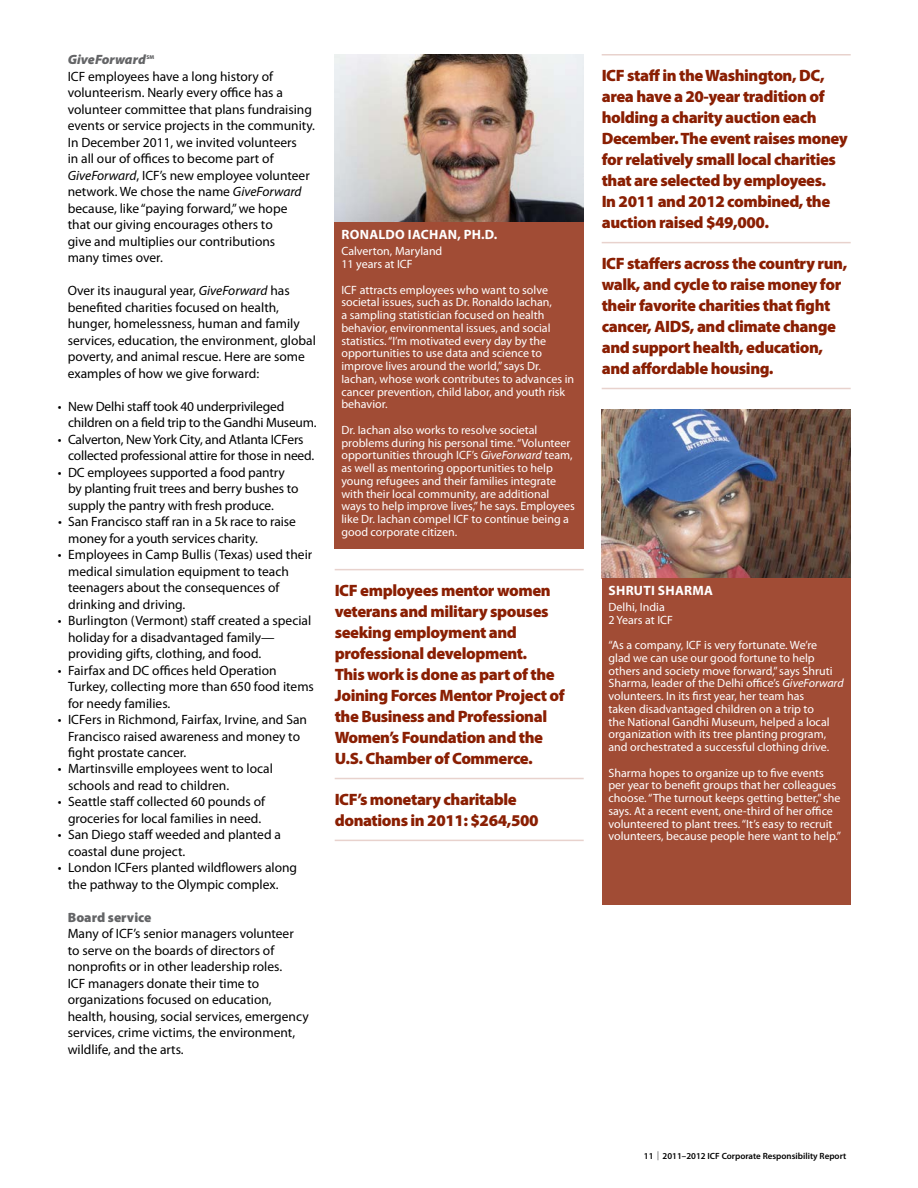
<style>
.page{position:relative;width:918px;height:1188px;background:#fff}
.page>*{position:absolute;margin:0;border:0;box-sizing:border-box;transform-origin:0 0}
.t1{font:900 16.5px/21px "Myriad Pro";letter-spacing:-.025em;color:#8a1f03}
.t2{font:13.5px/16.5px "Myriad Pro";color:#000}
.t3{font:700 13.5px "Myriad Pro";letter-spacing:.02em;color:#fff}
.t4{font:900 13.5px "Myriad Pro";color:#636466}
.t5{font:italic 900 13.5px "Myriad Pro";color:#636466}
.t6{font:12px/12.8px "Myriad Pro";color:#fff}
.t7{font:600 9px "Myriad Pro";color:#000}
.t8{font:900 5.55px "Myriad Pro";color:#636466}
.s1{font-style:italic}
.s2{font-weight:300}
</style>
<div class="page">
<hr style="left:335px;top:569px;width:249px;height:1px;background:#e8d2cd">
<hr style="left:335px;top:778px;width:249px;height:1px;background:#e8d2cd">
<hr style="left:335px;top:840px;width:249px;height:1px;background:#e8d2cd">
<hr style="left:602px;top:54px;width:249px;height:2px;background:#e8d2cd">
<hr style="left:602px;top:242px;width:249px;height:1px;background:#e8d2cd">
<hr style="left:602px;top:388px;width:249px;height:1px;background:#e8d2cd">
<img style="left:335px;top:54px;width:249px;height:169px">
<div style="left:335px;top:223px;width:249px;height:326px;background:#a14c35"></div>
<img style="left:602px;top:409px;width:249px;height:169px">
<div style="left:602px;top:578px;width:249px;height:326px;background:#a14c35"></div>
<p class="t5" style="left:68px;top:52px;width:80px">GiveForward</p>
<p class="t8" style="left:146px;top:54px;width:9px">SM</p>
<p class="t2" style="left:68px;top:68px;width:249px">ICF employees have a long history of volunteerism. Nearly every office has a volunteer committee that plans fundraising events or service projects in the community.<br>In December 2011, we invited volunteers<br>in all our of offices to become part of <span class="s1">GiveForward</span>, ICF’s new employee volunteer network. We chose the name <span class="s1">GiveForward </span>because, like “paying forward,” we hope<br>that our giving encourages others to<br>give and multiplies our contributions<br>many times over.</p>
<p class="t2" style="left:68px;top:282px;width:250px">Over its inaugural year, <span class="s1">GiveForward</span> has benefited charities focused on health, hunger, homelessness, human and family services, education, the environment, global poverty, and animal rescue. Here are some examples of how we give forward:</p>
<p class="t2" style="left:68px;top:398px;width:250px;text-indent:-10px">• New Delhi staff took 40 underprivileged children on a field trip to the Gandhi Museum.</p>
<p class="t2" style="left:68px;top:431px;width:248px;text-indent:-10px">• Calverton, New York City, and Atlanta ICFers collected professional attire for those in need.</p>
<p class="t2" style="left:68px;top:464px;width:232px;text-indent:-10px">• DC employees supported a food pantry by planting fruit trees and berry bushes to supply the pantry with fresh produce.</p>
<p class="t2" style="left:68px;top:513px;width:229px;text-indent:-10px">• San Francisco staff ran in a 5k race to raise money for a youth services charity.</p>
<p class="t2" style="left:68px;top:546px;width:246px;text-indent:-10px">• Employees in Camp Bullis (Texas) used their medical simulation equipment to teach teenagers about the consequences of drinking and driving.</p>
<p class="t2" style="left:68px;top:612px;width:245px;text-indent:-10px">• Burlington (Vermont) staff created a special holiday for a disadvantaged family— providing gifts, clothing, and food.</p>
<p class="t2" style="left:68px;top:662px;width:247px;text-indent:-10px">• Fairfax and DC offices held Operation<br>Turkey, collecting more than 650 food items for needy families.</p>
<p class="t2" style="left:68px;top:711px;width:241px;text-indent:-10px">• ICFers in Richmond, Fairfax, Irvine, and San<br>Francisco raised awareness and money to fight prostate cancer.</p>
<p class="t2" style="left:68px;top:761px;width:206px;text-indent:-10px">• Martinsville employees went to local schools and read to children.</p>
<p class="t2" style="left:58px;top:794px;width:209px;text-align:center">• Seattle staff collected 60 pounds of groceries for local families in need.</p>
<p class="t2" style="left:68px;top:826px;width:214px;text-indent:-10px">• San Diego staff weeded and planted a coastal dune project.</p>
<p class="t2" style="left:68px;top:859px;width:231px;text-indent:-10px">• London ICFers planted wildflowers along the pathway to the Olympic complex.</p>
<p class="t4" style="left:68px;top:910px;width:85px">Board service</p>
<p class="t2" style="left:68px;top:925px;width:243px">Many of ICF’s senior managers volunteer to serve on the boards of directors of nonprofits or in other leadership roles.<br>ICF managers donate their time to organizations focused on education, health, housing, social services, emergency services, crime victims, the environment, wildlife, and the arts.</p>
<p class="t3" style="left:342px;top:226px;width:157px">RONALDO IACHAN, PH.D.</p>
<p class="t6" style="left:341px;top:245px;width:102px">Calverton, Maryland<br>11 years at ICF</p>
<p class="t6" style="left:341px;top:283px;width:234px">ICF attracts employees who want to solve societal issues, such as Dr. Ronaldo Iachan,<br>a sampling statistician focused on health behavior, environmental issues, and social statistics. “I’m motivated every day by the opportunities to use data and science to improve lives around the world,” says Dr.<br>Iachan, whose work contributes to advances in cancer prevention, child labor, and youth risk behavior.</p>
<p class="t6" style="left:341px;top:423px;width:235px">Dr. Iachan also works to resolve societal problems during his personal time. “Volunteer opportunities through ICF’s <span class="s1">GiveForward</span> team, as well as mentoring opportunities to help young refugees and their families integrate with their local community, are additional ways to help improve lives,” he says. Employees like Dr. Iachan compel ICF to continue being a good corporate citizen.</p>
<p class="t1" style="left:335px;top:580px;width:232px">ICF employees mentor women veterans and military spouses seeking employment and professional development.<br>This work is done as part of the<br>Joining Forces Mentor Project of the Business and Professional<br>Women’s Foundation and the<br>U.S. Chamber of Commerce.</p>
<p class="t1" style="left:335px;top:789px;width:205px">ICF’s monetary charitable donations in 2011: $264,500</p>
<p class="t1" style="left:602px;top:65px;width:248px">ICF staff in the Washington, DC, area have a 20-year tradition of holding a charity auction each<br>December. The event raises money for relatively small local charities that are selected by employees.<br>In 2011 and 2012 combined, the auction raised $49,000.</p>
<p class="t1" style="left:602px;top:253px;width:247px">ICF staffers across the country run, walk, and cycle to raise money for their favorite charities that fight cancer, AIDS, and climate change and support health, education, and affordable housing.</p>
<p class="t3" style="left:609px;top:582px;width:106px">SH RUTI SHARMA</p>
<p class="t6" style="left:608px;top:600px;width:66px">Delhi, India<br>2 Years at ICF</p>
<p class="t6" style="left:608px;top:639px;width:237px">“As a company, ICF is very fortunate. We’re<br>glad we can use our good fortune to help others and society move forward,” says Shruti Sharma, leader of the Delhi office’s <span class="s1">GiveForward </span>volunteers. In its first year, her team has<br>taken disadvantaged children on a trip to<br>the National Gandhi Museum, helped a local organization with its tree planting program, and orchestrated a successful clothing drive.</p>
<p class="t6" style="left:608px;top:766px;width:234px">Sharma hopes to organize up to five events per year to benefit groups that her colleagues choose. “The turnout keeps getting better,” she says. At a recent event, one-third of her office volunteered to plant trees. “It’s easy to recruit volunteers, because people here want to help.”</p>
<p class="t7" style="left:644px;top:1150px;width:204px">11 <span class="s2">|</span> 2011–2012 ICF Corporate Responsibility Report</p>
</div>
